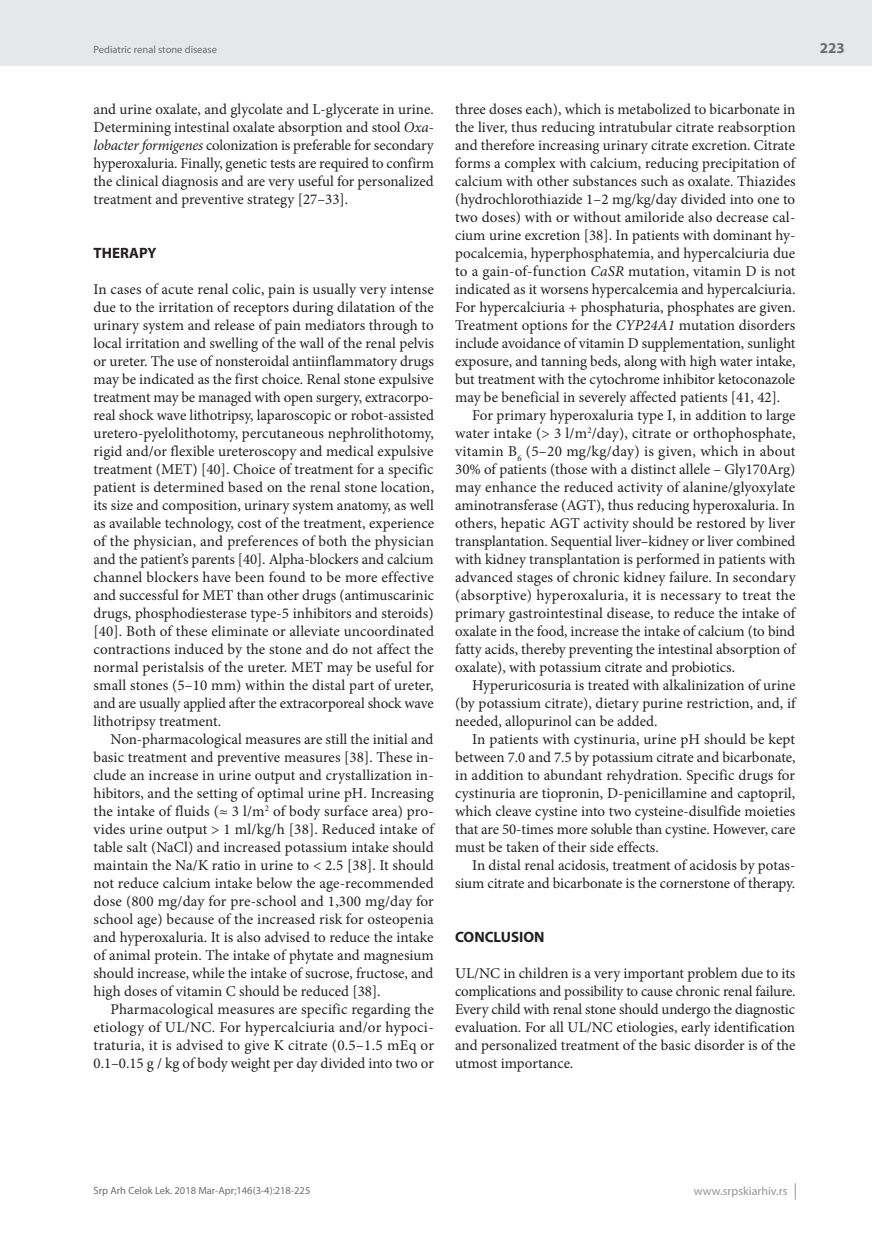
<style>
.page{position:relative;width:872px;height:1234px;background:#fff}
.page>*{position:absolute;margin:0;border:0;box-sizing:border-box;transform-origin:0 0}
.t1{font:15px/18px "Minion Pro";color:#231f20;text-align:justify}
.t2{font:700 15px "Myriad Pro";color:#231f20}
.t3{font:700 15px "Myriad Pro";color:#6c6d70}
.t4{font:12px "Myriad Pro";color:#939598}
.t5{font:10.5px "Myriad Pro";color:#6c6d70}
.s1{font-style:italic}
</style>
<div class="page">
<div style="left:0;top:0;width:872px;height:66px;background:#e6e7e9"></div>
<svg style="left:795px;top:1183px;width:1px;height:16px"></svg>
<p class="t5" style="left:94px;top:43px;width:125px">Pediatric renal stone disease</p>
<p class="t1" style="left:94px;top:100px;width:342px">and urine oxalate, and glycolate and L-glycerate in urine.<br>Determining intestinal oxalate absorption and stool <span class="s1">Oxa&shy;lobacter formigenes</span> colonization is preferable for secondary hyperoxaluria. Finally, genetic tests are required to confirm the clinical diagnosis and are very useful for personalized treatment and preventive strategy [27–33].</p>
<p class="t2" style="left:94px;top:243px;width:64px">THERAPY</p>
<p class="t1" style="left:94px;top:280px;width:342px">In cases of acute renal colic, pain is usually very intense due to the irritation of receptors during dilatation of the urinary system and release of pain mediators through to local irritation and swelling of the wall of the renal pelvis or ureter. The use of nonsteroidal antiinflammatory drugs may be indicated as the first choice. Renal stone expulsive treatment may be managed with open surgery, extracorpo&shy;real shock wave lithotripsy, laparoscopic or robot-assisted uretero-pyelolithotomy, percutaneous nephrolithotomy, rigid and/or flexible ureteroscopy and medical expulsive treatment (MET) [40]. Choice of treatment for a specific patient is determined based on the renal stone location, its size and composition, urinary system anatomy, as well as available technology, cost of the treatment, experience of the physician, and preferences of both the physician and the patient’s parents [40]. Alpha-blockers and calcium channel blockers have been found to be more effective and successful for MET than other drugs (antimuscarinic drugs, phosphodiesterase type-5 inhibitors and steroids) [40]. Both of these eliminate or alleviate uncoordinated contractions induced by the stone and do not affect the normal peristalsis of the ureter. MET may be useful for small stones (5–10 mm) within the distal part of ureter, and are usually applied after the extracorporeal shock wave lithotripsy treatment.</p>
<p class="t1" style="left:94px;top:730px;width:342px;text-indent:17px">Non-pharmacological measures are still the initial and basic treatment and preventive measures [38]. These in&shy;clude an increase in urine output and crystallization in&shy;hibitors, and the setting of optimal urine pH. Increasing the intake of fluids (≈ 3 l/m<sup>2</sup> of body surface area) pro&shy;vides urine output &gt; 1 ml/kg/h [38]. Reduced intake of table salt (NaCl) and increased potassium intake should maintain the Na/K ratio in urine to &lt; 2.5 [38]. It should not reduce calcium intake below the age-recommended dose (800 mg/day for pre-school and 1,300 mg/day for school age) because of the increased risk for osteopenia and hyperoxaluria. It is also advised to reduce the intake of animal protein. The intake of phytate and magnesium should increase, while the intake of sucrose, fructose, and high doses of vitamin C should be reduced [38].</p>
<p class="t1" style="left:94px;top:1000px;width:342px;text-indent:17px">Pharmacological measures are specific regarding the etiology of UL/NC. For hypercalciuria and/or hypoci&shy;traturia, it is advised to give K citrate (0.5–1.5 mEq or 0.1–0.15 g / kg of body weight per day divided into two or</p>
<p class="t1" style="left:455px;top:100px;width:342px">three doses each), which is metabolized to bicarbonate in the liver, thus reducing intratubular citrate reabsorption and therefore increasing urinary citrate excretion. Citrate forms a complex with calcium, reducing precipitation of calcium with other substances such as oxalate. Thiazides (hydrochlorothiazide 1–2 mg/kg/day divided into one to two doses) with or without amiloride also decrease cal&shy;cium urine excretion [38]. In patients with dominant hy&shy;pocalcemia, hyperphosphatemia, and hypercalciuria due to a gain-of-function <span class="s1">CaSR</span> mutation, vitamin D is not indicated as it worsens hypercalcemia and hypercalciuria.<br>For hypercalciuria + phosphaturia, phosphates are given.<br>Treatment options for the <span class="s1">CYP24A1</span> mutation disorders include avoidance of vitamin D supplementation, sunlight exposure, and tanning beds, along with high water intake, but treatment with the cytochrome inhibitor ketoconazole may be beneficial in severely affected patients [41, 42].</p>
<p class="t1" style="left:455px;top:406px;width:342px;text-indent:17px">For primary hyperoxaluria type I, in addition to large water intake (&gt; 3 l/m<sup>2</sup>/day), citrate or orthophosphate, vitamin B<sub>6</sub> (5–20 mg/kg/day) is given, which in about 30% of patients (those with a distinct allele – Gly170Arg) may enhance the reduced activity of alanine/glyoxylate aminotransferase (AGT), thus reducing hyperoxaluria. In others, hepatic AGT activity should be restored by liver transplantation. Sequential liver–kidney or liver combined with kidney transplantation is performed in patients with advanced stages of chronic kidney failure. In secondary (absorptive) hyperoxaluria, it is necessary to treat the primary gastrointestinal disease, to reduce the intake of oxalate in the food, increase the intake of calcium (to bind fatty acids, thereby preventing the intestinal absorption of oxalate), with potassium citrate and probiotics.</p>
<p class="t1" style="left:455px;top:676px;width:342px;text-indent:17px">Hyperuricosuria is treated with alkalinization of urine (by potassium citrate), dietary purine restriction, and, if needed, allopurinol can be added.</p>
<p class="t1" style="left:455px;top:730px;width:342px;text-indent:17px">In patients with cystinuria, urine pH should be kept between 7.0 and 7.5 by potassium citrate and bicarbonate, in addition to abundant rehydration. Specific drugs for cystinuria are tiopronin, D-penicillamine and captopril, which cleave cystine into two cysteine-disulfide moieties that are 50-times more soluble than cystine. However, care must be taken of their side effects.</p>
<p class="t1" style="left:455px;top:856px;width:342px;text-align:right">In distal renal acidosis, treatment of acidosis by potas&shy;sium citrate and bicarbonate is the cornerstone of therapy.</p>
<p class="t2" style="left:455px;top:927px;width:91px">CONCLUSION</p>
<p class="t1" style="left:455px;top:964px;width:342px">UL/NC in children is a very important problem due to its complications and possibility to cause chronic renal failure.<br>Every child with renal stone should undergo the diagnostic evaluation. For all UL/NC etiologies, early identification and personalized treatment of the basic disorder is of the utmost importance.</p>
<p class="t3" style="left:820px;top:38px;width:26px">223</p>
<p class="t5" style="left:94px;top:1184px;width:218px">Srp Arh Celok Lek. 2018 Mar-Apr;146(3-4):218-225</p>
<p class="t4" style="left:694px;top:1183px;width:95px">www.srpskiarhiv.rs</p>
</div>
